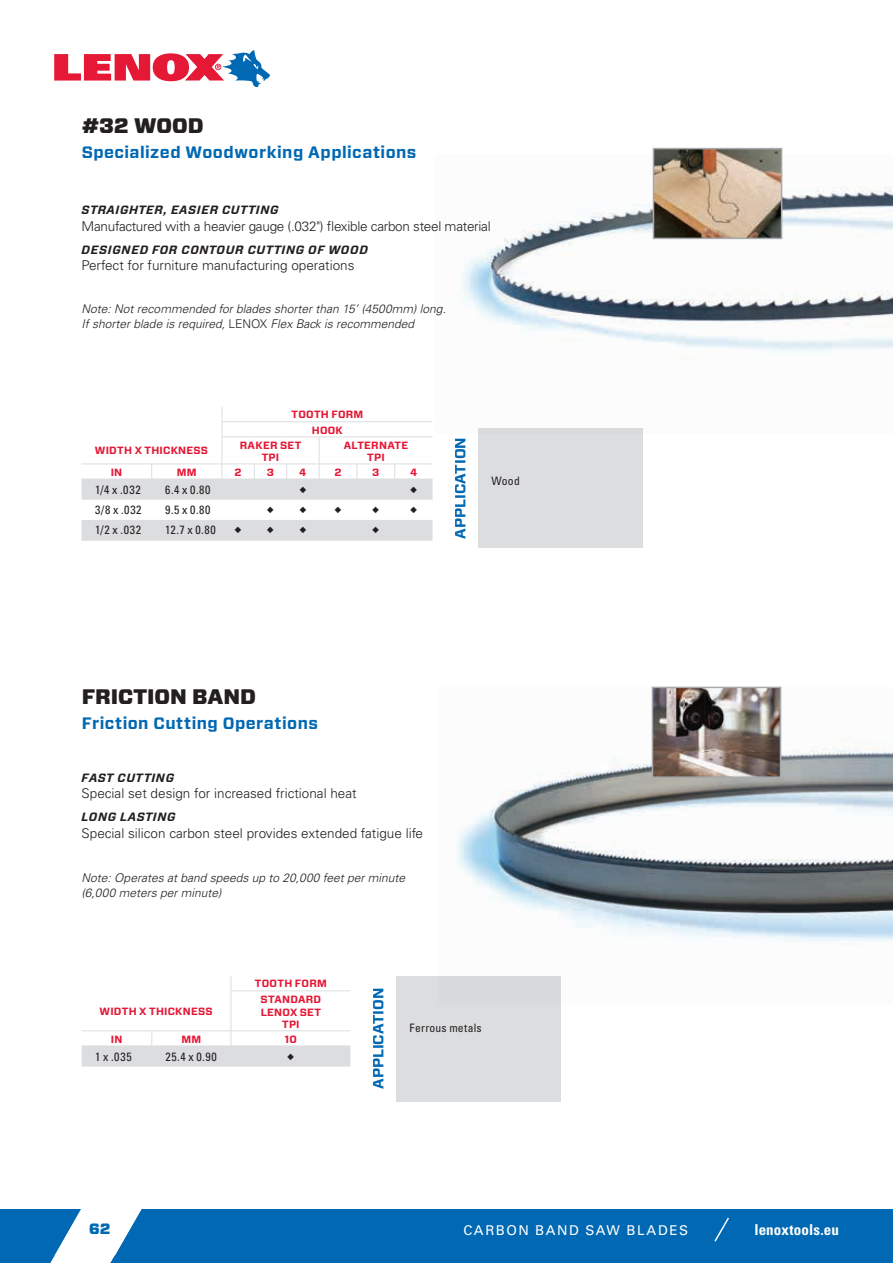
<style>
.page{position:relative;width:893px;height:1263px;background:#fff}
.page>*{position:absolute;margin:0;border:0;box-sizing:border-box;transform-origin:0 0}
.t1{font:900 21px "Forza";letter-spacing:-.005em;color:#231f20}
.t2{font:700 16.5px "Forza";letter-spacing:.03em;color:#0168b3}
.t3{font:700 15px "Forza";color:#0168b3}
.t4{font:700 condensed 15px "Univers LT Std";letter-spacing:.005em;color:#fff}
.t5{font:900 15px "Forza";color:#0168b3}
.t6{font:300 13.5px "Univers LT Std";color:#231f20}
.t7{font:300 13.5px "Univers LT Std";letter-spacing:-.02em;color:#231f20}
.t8{font:13.5px "Univers LT Std";letter-spacing:.11em;color:#fff}
.t9{font:italic 300 12px/14.4px "Univers LT Std";color:#231f20}
.t10{font:italic 700 12px "Forza";letter-spacing:.06em;color:#231f20}
.t11{font:condensed 12px "Univers LT Std";letter-spacing:.06em;color:#231f20}
.t12{font:condensed 11.7px "Univers LT Std";letter-spacing:.02em;color:#231f20}
.t13{font:700 10.5px/12px "Forza";letter-spacing:.025em;color:#e51836;text-align:center}
.s1{font-style:normal}
</style>
<div class="page">
<div style="left:0;top:1209px;width:893px;height:54px;background:#0168b3"></div>
<svg style="left:50px;top:1209px;width:92px;height:54px"></svg>
<svg style="left:54px;top:50px;width:216px;height:37px"></svg>
<svg style="left:714px;top:1217px;width:15px;height:25px"></svg>
<img style="left:462px;top:154px;width:431px;height:279px">
<img style="left:457px;top:688px;width:436px;height:316px">
<hr style="left:81px;top:540px;width:71px;height:1px;background:#dcdddf">
<hr style="left:152px;top:540px;width:70px;height:1px;background:#dcdddf">
<hr style="left:222px;top:540px;width:32px;height:1px;background:#dcdddf">
<hr style="left:254px;top:540px;width:33px;height:1px;background:#dcdddf">
<hr style="left:287px;top:540px;width:32px;height:1px;background:#dcdddf">
<hr style="left:319px;top:540px;width:38px;height:1px;background:#dcdddf">
<hr style="left:357px;top:540px;width:38px;height:1px;background:#dcdddf">
<hr style="left:395px;top:540px;width:37px;height:1px;background:#dcdddf">
<div style="left:478px;top:428px;width:164px;height:119px;background:#dcdddf"></div>
<div style="left:396px;top:976px;width:164px;height:125px;background:#dcdddf"></div>
<img style="left:655px;top:690px;width:123px;height:85px">
<div style="left:652px;top:687px;width:129px;height:91px;border:2px solid #a8a9ad"></div>
<img style="left:656px;top:151px;width:123px;height:85px">
<div style="left:653px;top:148px;width:129px;height:91px;border:2px solid #a8a9ad"></div>
<svg style="left:81px;top:407px;width:351px;height:133px"></svg>
<svg style="left:82px;top:976px;width:268px;height:90px"></svg>
<h1 class="t1" style="left:82px;top:111px;width:124px">#32 WOOD</h1>
<h2 class="t2" style="left:82px;top:142px;width:336px">Specialized Woodworking Applications</h2>
<p class="t10" style="left:82px;top:202px;width:198px">STRAIGHTER, EASIER CUTTING</p>
<p class="t7" style="left:82px;top:218px;width:411px">Manufactured with a heavier gauge (.032") flexible carbon steel material</p>
<p class="t10" style="left:82px;top:242px;width:288px">DESIGNED FOR CONTOUR CUTTING OF WOOD</p>
<p class="t6" style="left:82px;top:257px;width:274px">Perfect for furniture manufacturing operations</p>
<p class="t9" style="left:82px;top:302px;width:366px">Note: Not recommended for blades shorter than 15’ (4500mm) long.<br>If shorter blade is required, <span class="s1">LENOX</span> Flex Back is recommended</p>
<p class="t13" style="left:291px;top:407px;width:73px;line-height:15.3px">TOOTH FORM<br>HOOK</p>
<p class="t13" style="left:95px;top:445px;width:115px">WIDTH X THICKNESS</p>
<p class="t13" style="left:240px;top:439px;width:63px">RAKER SET<br>TPI</p>
<p class="t13" style="left:344px;top:439px;width:66px">ALTERNATE<br>TPI</p>
<p class="t13" style="left:111px;top:466px;width:13px">IN</p>
<p class="t13" style="left:177px;top:466px;width:21px">MM</p>
<p class="t13" style="left:235px;top:466px;width:9px">2</p>
<p class="t13" style="left:267px;top:466px;width:9px">3</p>
<p class="t13" style="left:299px;top:466px;width:9px">4</p>
<p class="t13" style="left:334px;top:466px;width:9px">2</p>
<p class="t13" style="left:372px;top:466px;width:9px">3</p>
<p class="t13" style="left:410px;top:466px;width:9px">4</p>
<p class="t11" style="left:95px;top:482px;width:47px">1/4 x .032</p>
<p class="t11" style="left:165px;top:482px;width:47px">6.4 x 0.80</p>
<p class="t11" style="left:95px;top:502px;width:48px">3/8 x .032</p>
<p class="t11" style="left:165px;top:502px;width:47px">9.5 x 0.80</p>
<p class="t11" style="left:95px;top:522px;width:48px">1/2 x .032</p>
<p class="t11" style="left:165px;top:522px;width:52px">12.7 x 0.80</p>
<p class="t3" style="left:450px;top:538px;width:103px;rotate:-90deg">APPLICATION</p>
<p class="t12" style="left:491px;top:473px;width:30px">Wood</p>
<h1 class="t1" style="left:82px;top:682px;width:176px">FRICTION BAND</h1>
<h2 class="t2" style="left:82px;top:712px;width:238px">Friction Cutting Operations</h2>
<p class="t10" style="left:82px;top:769px;width:94px">FAST CUTTING</p>
<p class="t6" style="left:82px;top:785px;width:277px">Special set design for increased frictional heat</p>
<p class="t10" style="left:82px;top:809px;width:95px">LONG LASTING</p>
<p class="t6" style="left:82px;top:825px;width:343px">Special silicon carbon steel provides extended fatigue life</p>
<p class="t9" style="left:82px;top:871px;width:325px">Note: Operates at band speeds up to 20,000 feet per minute (6,000 meters per minute)</p>
<p class="t13" style="left:99px;top:1005px;width:115px">WIDTH X THICKNESS</p>
<p class="t13" style="left:255px;top:978px;width:73px">TOOTH FORM</p>
<p class="t13" style="left:261px;top:992px;width:62px;line-height:13.6px;text-align:left">STANDARD<br>LENOX SET</p>
<p class="t13" style="left:282px;top:1019px;width:19px">TPI</p>
<p class="t13" style="left:111px;top:1033px;width:13px">IN</p>
<p class="t13" style="left:182px;top:1033px;width:21px">MM</p>
<p class="t13" style="left:285px;top:1033px;width:13px">10</p>
<p class="t11" style="left:95px;top:1049px;width:38px">1 x .035</p>
<p class="t11" style="left:165px;top:1049px;width:53px">25.4 x 0.90</p>
<p class="t3" style="left:368px;top:1089px;width:103px;rotate:-90deg">APPLICATION</p>
<p class="t12" style="left:409px;top:1020px;width:74px">Ferrous metals</p>
<p class="t5" style="left:89px;top:1219px;width:23px">62</p>
<p class="t4" style="left:754px;top:1221px;width:86px">lenoxtools.eu</p>
<p class="t8" style="left:463px;top:1222px;width:226px">CARBON BAND SAW BLADES</p>
</div>
